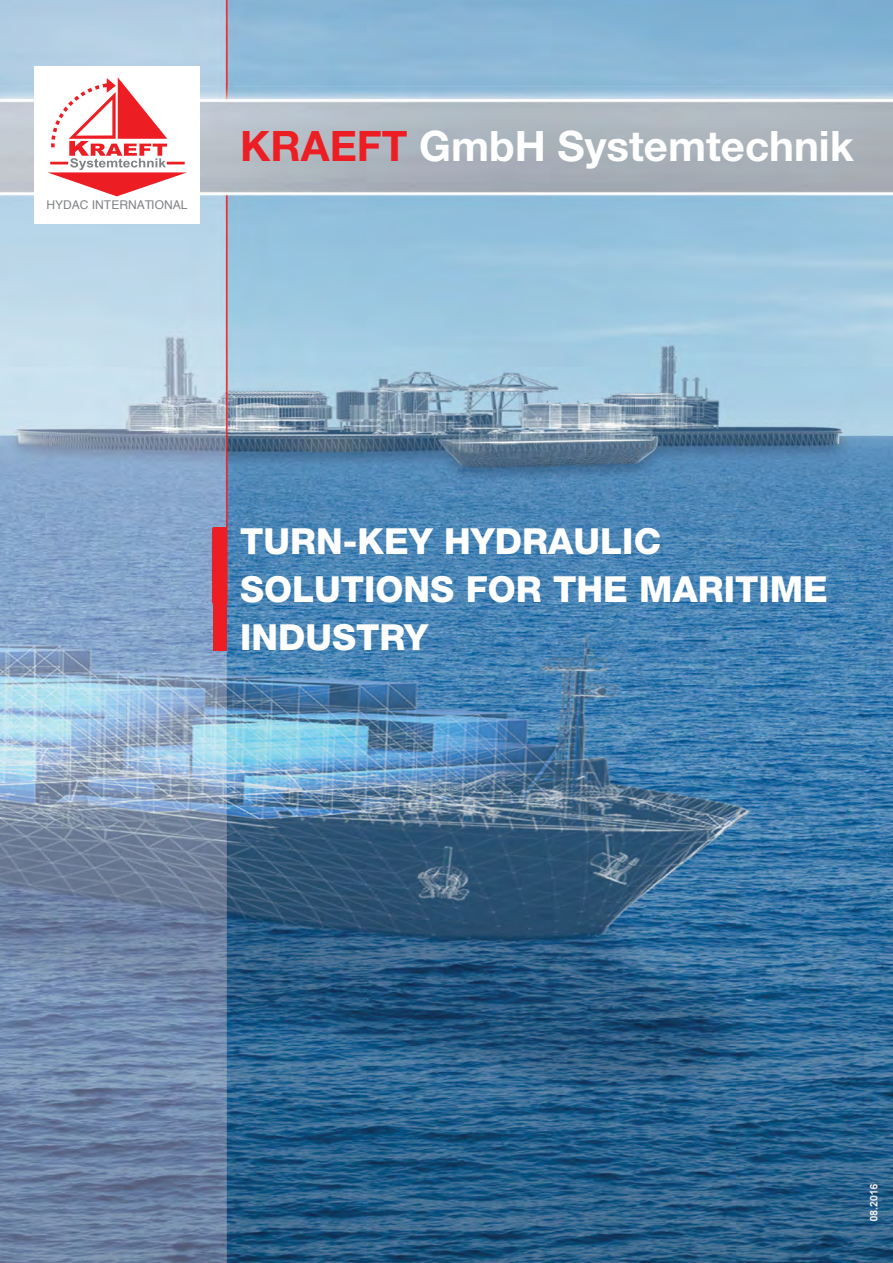
<style>
.page{position:relative;width:893px;height:1263px;background:#fff}
.page>*{position:absolute;margin:0;border:0;box-sizing:border-box;transform-origin:0 0}
.t1{font:700 42px "Helvetica Neue";color:#fff}
.t2{font:800 36px/48px "Helvetica Neue";color:#fff}
.t3{font:12px "Helvetica";color:#808285}
.s1{color:#ed1d24}
</style>
<div class="page">
<img style="left:0;top:0;width:893px;height:1263px">
<div style="left:34px;top:66px;width:166px;height:157px;background:#fff"></div>
<svg style="left:47px;top:77px;width:140px;height:119px"></svg>
<div style="left:213px;top:527px;width:13px;height:124px;background:#ed1d24"></div>
<p class="t3" style="left:46px;top:196px;width:143px">HYDAC INTERNATIONAL</p>
<p class="t1" style="left:240px;top:120px;width:615px"><span class="s1">KRAEFT</span> GmbH Systemtechnik</p>
<p class="t2" style="left:240px;top:517px;width:589px">TURN-KEY HYDRAULIC<br>SOLUTIONS FOR THE MARITIME<br>INDUSTRY</p>
</div>
